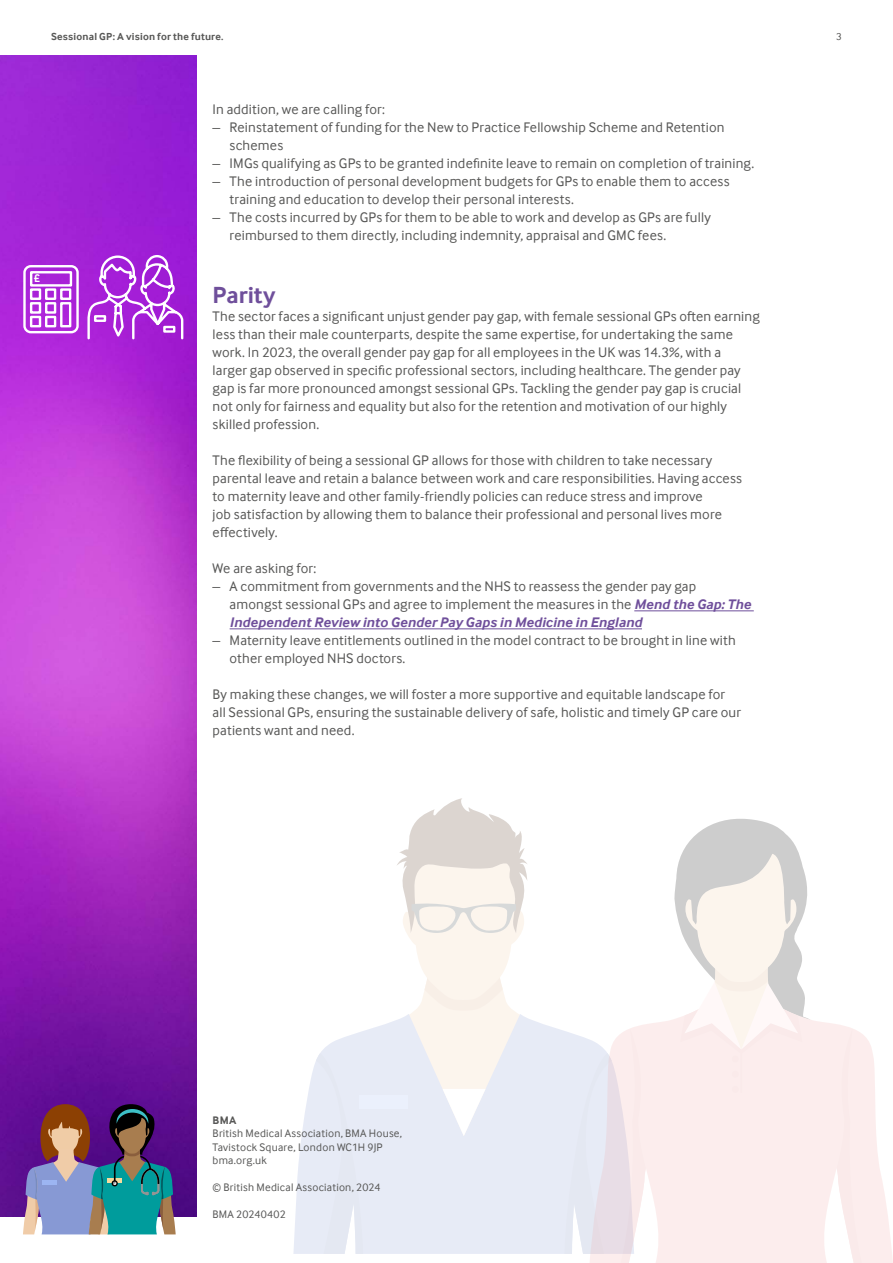
<style>
.page{position:relative;width:893px;height:1263px;background:#fff}
.page>*{position:absolute;margin:0;border:0;box-sizing:border-box;transform-origin:0 0}
.t1{font:700 24px "Inter Face";letter-spacing:-.005em;color:#6f4f9b}
.t2{font:14.25px/18px "Inter Face";letter-spacing:.01em;color:#575756}
.t3{font:700 11.7px "Inter Face";color:#fff}
.t4{font:11.25px/13.5px "Inter Face";letter-spacing:.02em;color:#575756}
.t5{font:700 11.25px "Inter Face";color:#575756}
.t6{font:700 10.5px "Inter Face";letter-spacing:.02em;color:#575756}
.t7{font:10.5px "Inter Face";color:#575756}
.s1{font-weight:700;font-style:italic;color:#6f4f9b}
</style>
<div class="page">
<hr style="left:634px;top:611px;width:120px;height:1px;background:#6f4f9b">
<hr style="left:230px;top:629px;width:412px;height:1px;background:#6f4f9b">
<img style="left:0;top:56px;width:196px;height:1161px">
<svg style="left:22px;top:264px;width:58px;height:71px"></svg>
<svg style="left:23px;top:1104px;width:153px;height:130px;background:#646687"></svg>
<svg style="left:293px;top:1020px;width:296px;height:234px;background:#e9edf6"></svg>
<div style="left:316px;top:1053px;width:47px;height:201px;background:#e7ebf6"></div>
<div style="left:564px;top:1053px;width:25px;height:201px;background:#e7ebf6"></div>
<div style="left:359px;top:1095px;width:49px;height:13px;background:#ebf0fc"></div>
<svg style="left:396px;top:798px;width:135px;height:338px"></svg>
<svg style="left:589px;top:1019px;width:304px;height:244px;background:#f9edef"></svg>
<svg style="left:621px;top:1028px;width:25px;height:235px;background:#f7eaec"></svg>
<svg style="left:837px;top:1028px;width:25px;height:235px;background:#fbeeee"></svg>
<svg style="left:674px;top:819px;width:147px;height:274px"></svg>
<svg style="left:86px;top:254px;width:99px;height:87px;background:#b64dde"></svg>
<p class="t6" style="left:51px;top:30px;width:174px">Sessional GP: A vision for the future.</p>
<p class="t7" style="left:836px;top:31px;width:7px">3</p>
<p class="t3" style="left:34px;top:271px;width:8px">£</p>
<p class="t2" style="left:213px;top:100px;width:174px">In addition, we are calling for:</p>
<p class="t2" style="left:230px;top:118px;width:496px;text-indent:-17px">– Reinstatement of funding for the New to Practice Fellowship Scheme and Retention schemes</p>
<p class="t2" style="left:213px;top:154px;width:543px">– IMGs qualifying as GPs to be granted indefinite leave to remain on completion of training.</p>
<p class="t2" style="left:230px;top:172px;width:501px;text-indent:-17px">– The introduction of personal development budgets for GPs to enable them to access training and education to develop their personal interests.</p>
<p class="t2" style="left:230px;top:208px;width:483px;text-indent:-17px">– The costs incurred by GPs for them to be able to work and develop as GPs are fully reimbursed to them directly, including indemnity, appraisal and GMC fees.</p>
<h1 class="t1" style="left:213px;top:281px;width:64px">Parity</h1>
<p class="t2" style="left:213px;top:307px;width:549px">The sector faces a significant unjust gender pay gap, with female sessional GPs often earning less than their male counterparts, despite the same expertise, for undertaking the same work. In 2023, the overall gender pay gap for all employees in the UK was 14.3%, with a<br>larger gap observed in specific professional sectors, including healthcare. The gender pay gap is far more pronounced amongst sessional GPs. Tackling the gender pay gap is crucial not only for fairness and equality but also for the retention and motivation of our highly skilled profession.</p>
<p class="t2" style="left:213px;top:451px;width:531px">The flexibility of being a sessional GP allows for those with children to take necessary parental leave and retain a balance between work and care responsibilities. Having access to maternity leave and other family-friendly policies can reduce stress and improve<br>job satisfaction by allowing them to balance their professional and personal lives more effectively.</p>
<p class="t2" style="left:213px;top:559px;width:105px">We are asking for:</p>
<p class="t2" style="left:230px;top:577px;width:523px;text-indent:-17px">– A commitment from governments and the NHS to reassess the gender pay gap amongst sessional GPs and agree to implement the measures in the <span class="s1">Mend the Gap: The<br>Independent Review into Gender Pay Gaps in Medicine in England</span></p>
<p class="t2" style="left:230px;top:631px;width:508px;text-indent:-17px">– Maternity leave entitlements outlined in the model contract to be brought in line with other employed NHS doctors.</p>
<p class="t2" style="left:213px;top:685px;width:530px">By making these changes, we will foster a more supportive and equitable landscape for all Sessional GPs, ensuring the sustainable delivery of safe, holistic and timely GP care our patients want and need.</p>
<p class="t5" style="left:213px;top:1113px;width:25px">BMA</p>
<p class="t4" style="left:213px;top:1127px;width:191px">British Medical Association, BMA House,<br>Tavistock Square, London WC1H 9JP bma.org.uk</p>
<p class="t4" style="left:213px;top:1181px;width:169px">© British Medical Association, 2024</p>
<p class="t4" style="left:213px;top:1208px;width:75px">BMA 20240402</p>
</div>
